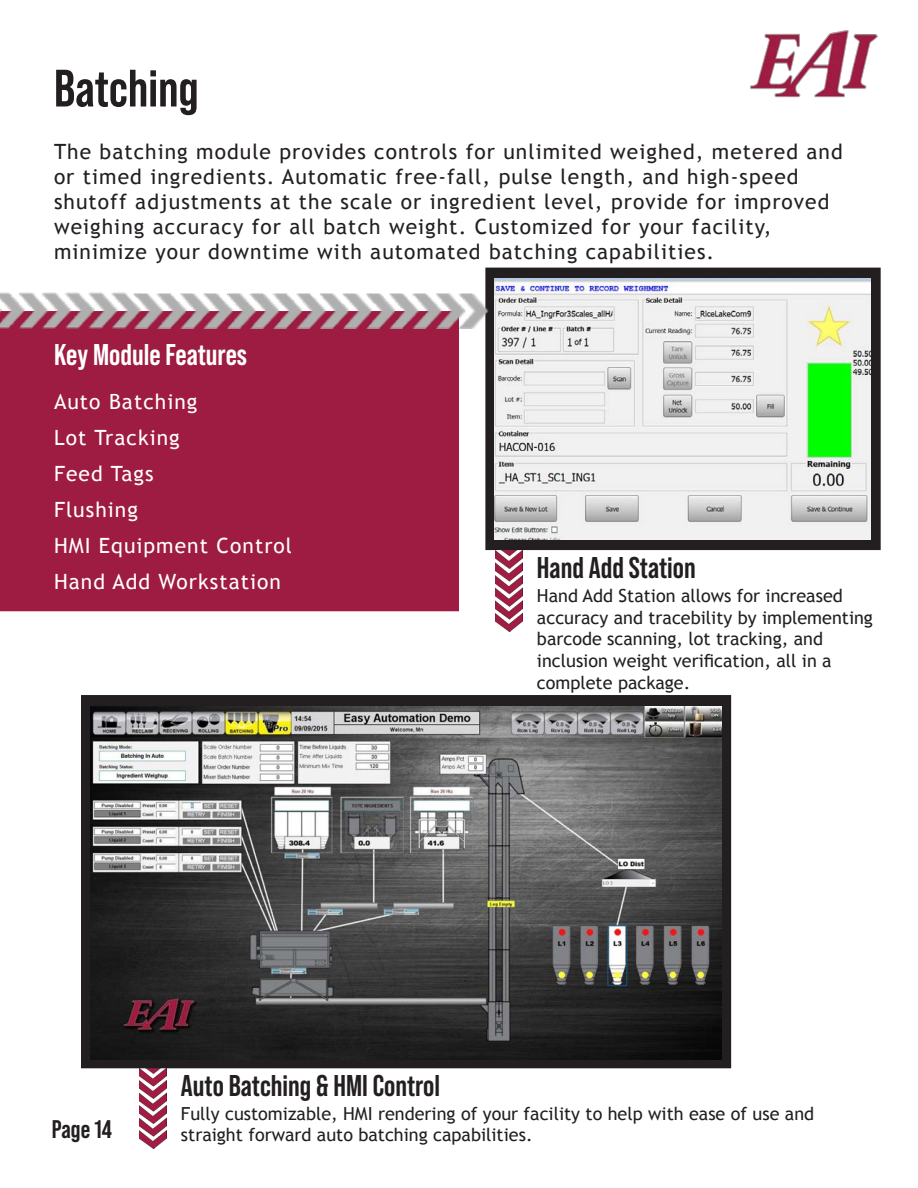
<style>
.page{position:relative;width:918px;height:1188px;background:#fff}
.page>*{position:absolute;margin:0;border:0;box-sizing:border-box;transform-origin:0 0}
.t1{font:700 52.5px "Bebas Neue Pro";color:#231f20}
.t2{font:700 30px "Bebas Neue Pro";color:#231f20}
.t3{font:700 30px "Bebas Neue Pro";color:#fff}
.t4{font:700 25.5px "Bebas Neue Pro";color:#231f20}
.t5{font:21px/25.2px "Trebuchet MS";letter-spacing:.05em;color:#231f20}
.t6{font:21px "Trebuchet MS";letter-spacing:.05em;color:#fff}
.t7{font:18px/21.6px "Trebuchet MS";color:#231f20}
</style>
<div class="page">
<img style="left:140px;top:1068px;width:27px;height:81px">
<img style="left:496px;top:550px;width:27px;height:81px">
<div style="left:487px;top:269px;width:393px;height:280px;background:#231f20"></div>
<div style="left:485px;top:268px;width:396px;height:282px;border:2px solid #231f20"></div>
<div style="left:82px;top:696px;width:648px;height:371px;background:#231f20"></div>
<div style="left:81px;top:695px;width:650px;height:373px;border:2px solid #231f20"></div>
<div style="left:0;top:329px;width:459px;height:282px;background:#9e1b41"></div>
<img style="left:750px;top:30px;width:128px;height:68px">
<img style="left:0;top:293px;width:488px;height:36px">
<img style="left:91px;top:706px;width:631px;height:353px">
<img style="left:495px;top:278px;width:376px;height:262px">
<p class="t1" style="left:54px;top:58px;width:146px">Batching</p>
<p class="t5" style="left:54px;top:139px;width:790px">The batching module provides controls for unlimited weighed, metered and or timed ingredients. Automatic free-fall, pulse length, and high-speed shutoff adjustments at the scale or ingredient level, provide for improved weighing accuracy for all batch weight. Customized for your facility, minimize your downtime with automated batching capabilities.</p>
<p class="t3" style="left:54px;top:337px;width:195px">Key Module Features</p>
<p class="t6" style="left:54px;top:389px;width:145px">Auto Batching</p>
<p class="t6" style="left:54px;top:425px;width:127px">Lot Tracking</p>
<p class="t6" style="left:54px;top:461px;width:101px">Feed Tags</p>
<p class="t6" style="left:54px;top:497px;width:86px">Flushing</p>
<p class="t6" style="left:54px;top:533px;width:240px">HMI Equipment Control</p>
<p class="t6" style="left:54px;top:569px;width:228px">Hand Add Workstation</p>
<p class="t2" style="left:537px;top:551px;width:160px">Hand Add Station</p>
<p class="t7" style="left:537px;top:585px;width:338px">Hand Add Station allows for increased accuracy and tracebility by implementing barcode scanning, lot tracking, and inclusion weight verification, all in a complete package.</p>
<p class="t2" style="left:181px;top:1069px;width:261px">Auto Batching &amp; HMI Control</p>
<p class="t4" style="left:52px;top:1115px;width:62px">Page 14</p>
<p class="t7" style="left:181px;top:1103px;width:635px">Fully customizable, HMI rendering of your facility to help with ease of use and straight forward auto batching capabilities.</p>
</div>
